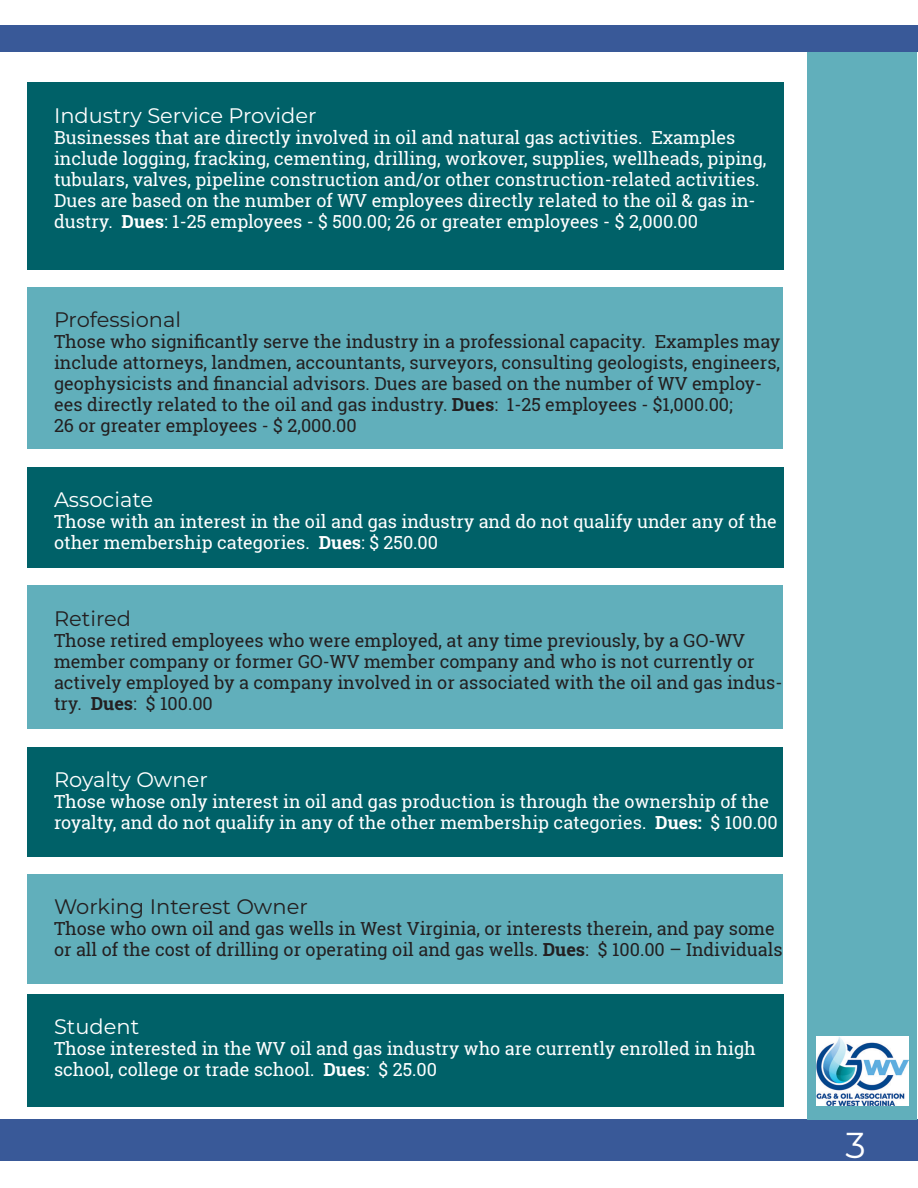
<style>
.page{position:relative;width:918px;height:1188px;background:#fff}
.page>*{position:absolute;margin:0;border:0;box-sizing:border-box;transform-origin:0 0}
.t1{font:36px "Montserrat";color:#fff}
.t2{font:21px "Montserrat";color:#fff}
.t3{font:21px "Montserrat";color:#231f20}
.t4{font:18px/21px "Roboto Slab";color:#fff}
.t5{font:18px/21px "Roboto Slab";color:#231f20}
.s1{font-weight:700}
</style>
<div class="page">
<div style="left:0;top:25px;width:918px;height:27px;background:#395998"></div>
<div style="left:0;top:1119px;width:918px;height:42px;background:#395998"></div>
<div style="left:807px;top:52px;width:110px;height:1068px;background:#61afbb"></div>
<img style="left:816px;top:1036px;width:93px;height:69px">
<div style="left:27px;top:83px;width:756px;height:187px;background:#006168"></div>
<div style="left:27px;top:287px;width:756px;height:162px;background:#61afbb"></div>
<div style="left:27px;top:467px;width:756px;height:101px;background:#006168"></div>
<div style="left:27px;top:586px;width:756px;height:143px;background:#61afbb"></div>
<div style="left:27px;top:747px;width:756px;height:109px;background:#006168"></div>
<div style="left:27px;top:874px;width:756px;height:110px;background:#61afbb"></div>
<div style="left:27px;top:994px;width:756px;height:113px;background:#006168"></div>
<p class="t2" style="left:54px;top:101px;width:264px">Industry Service Provider</p>
<p class="t4" style="left:54px;top:127px;width:714px">Businesses that are directly involved in oil and natural gas activities. Examples include logging, fracking, cementing, drilling, workover, supplies, wellheads, piping, tubulars, valves, pipeline construction and/or other construction-related activities.<br>Dues are based on the number of WV employees directly related to the oil &amp; gas in&shy;dustry. <span class="s1">Dues</span>: 1-25 employees - $ 500.00; 26 or greater employees - $ 2,000.00</p>
<p class="t3" style="left:54px;top:305px;width:129px">Professional</p>
<p class="t5" style="left:54px;top:331px;width:728px">Those who significantly serve the industry in a professional capacity. Examples may include attorneys, landmen, accountants, surveyors, consulting geologists, engineers, geophysicists and financial advisors. Dues are based on the number of WV employ&shy;ees directly related to the oil and gas industry. <span class="s1">Dues</span>: 1-25 employees - $1,000.00;<br>26 or greater employees - $ 2,000.00</p>
<p class="t2" style="left:54px;top:485px;width:101px">Associate</p>
<p class="t4" style="left:54px;top:511px;width:724px">Those with an interest in the oil and gas industry and do not qualify under any of the other membership categories. <span class="s1">Dues</span>: $ 250.00</p>
<p class="t3" style="left:54px;top:604px;width:79px">Retired</p>
<p class="t5" style="left:54px;top:630px;width:730px">Those retired employees who were employed, at any time previously, by a GO-WV member company or former GO-WV member company and who is not currently or actively employed by a company involved in or associated with the oil and gas indus&shy;try. <span class="s1">Dues</span>: $ 100.00</p>
<p class="t2" style="left:54px;top:765px;width:155px">Royalty Owner</p>
<p class="t4" style="left:54px;top:790px;width:725px">Those whose only interest in oil and gas production is through the ownership of the royalty, and do not qualify in any of the other membership categories. <span class="s1">Dues:</span> $ 100.00</p>
<p class="t3" style="left:54px;top:892px;width:255px">Working Interest Owner</p>
<p class="t5" style="left:54px;top:918px;width:730px">Those who own oil and gas wells in West Virginia, or interests therein, and pay some or all of the cost of drilling or operating oil and gas wells. <span class="s1">Dues</span>: $ 100.00 – Individuals</p>
<p class="t2" style="left:54px;top:1012px;width:87px">Student</p>
<p class="t4" style="left:54px;top:1038px;width:703px">Those interested in the WV oil and gas industry who are currently enrolled in high school, college or trade school. <span class="s1">Dues</span>: $ 25.00</p>
<h1 class="t1" style="left:846px;top:1120px;width:22px">3</h1>
</div>
